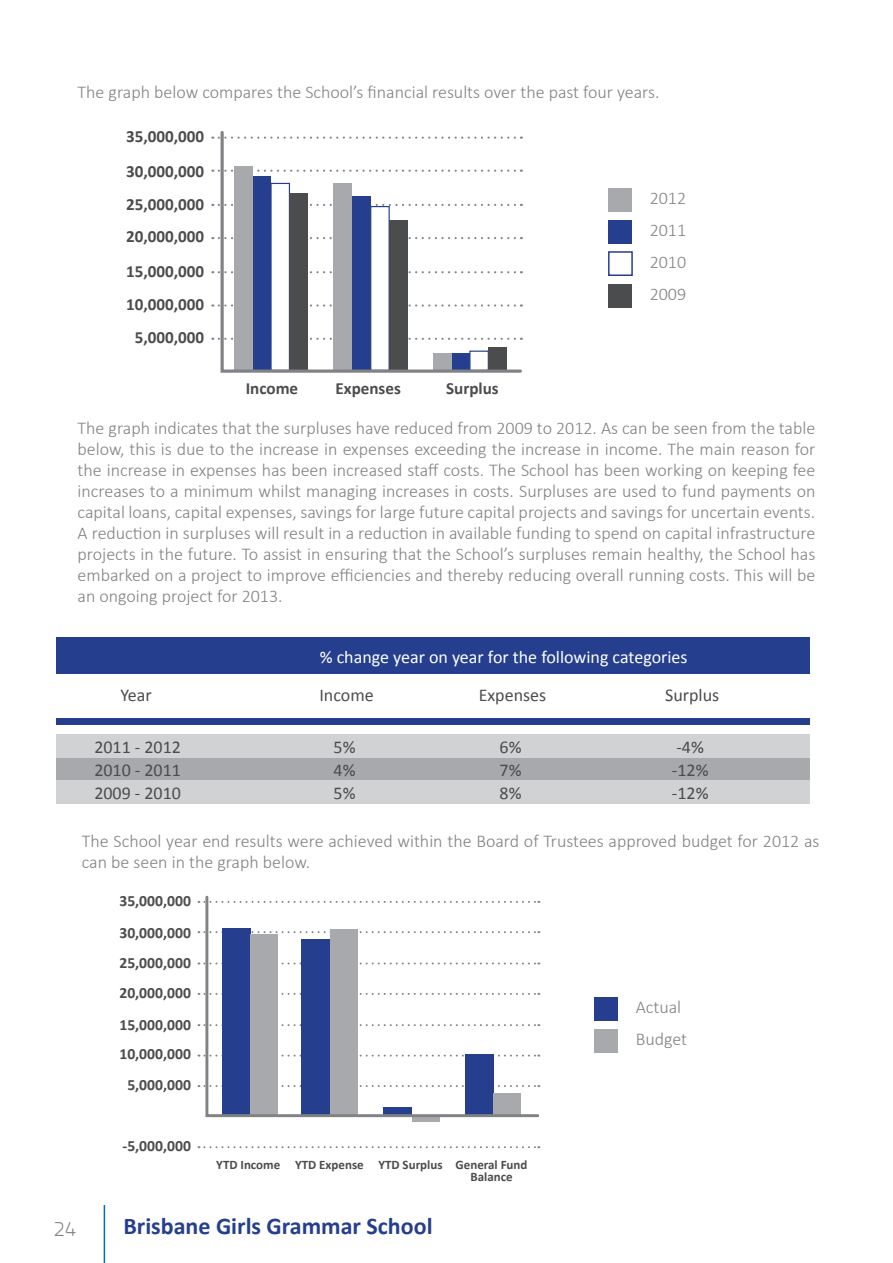
<style>
.page{position:relative;width:893px;height:1263px;background:#fff}
.page>*{position:absolute;margin:0;border:0;box-sizing:border-box;transform-origin:0 0}
.t1{font:700 24px "Calibri";color:#253f8e}
.t2{font:21px "Planer";color:#808285}
.t3{font:300 18px/21px "Calibri";color:#808285;text-align:justify}
.t4{font:18px "Calibri";color:#4b4c4d}
.t5{font:18px "Calibri";color:#fff}
.t6{font:700 17.1px "Calibri";color:#4b4c4d}
.t7{font:700 15.6px "Calibri";color:#4b4c4d}
.t8{font:700 12.9px "Calibri";color:#4b4c4d}
</style>
<div class="page">
<div style="left:609px;top:220px;width:23px;height:23px;background:#253f8e"></div>
<div style="left:608px;top:251px;width:25px;height:25px;background:#fff;border:2px solid #253f8e"></div>
<div style="left:609px;top:284px;width:23px;height:23px;background:#4b4c4d"></div>
<div style="left:609px;top:188px;width:23px;height:23px;background:#a8a9ad"></div>
<svg style="left:219px;top:131px;width:304px;height:242px"></svg>
<div style="left:57px;top:637px;width:753px;height:88px;background:#253f8e"></div>
<div style="left:57px;top:674px;width:753px;height:43px;background:#fff"></div>
<div style="left:57px;top:734px;width:753px;height:24px;background:#d1d2d4"></div>
<div style="left:57px;top:758px;width:753px;height:24px;background:#a8a9ad"></div>
<div style="left:57px;top:780px;width:753px;height:24px;background:#d1d2d4"></div>
<div style="left:595px;top:1029px;width:23px;height:23px;background:#a8a9ad"></div>
<div style="left:595px;top:997px;width:23px;height:23px;background:#253f8e"></div>
<div style="left:412px;top:1115px;width:28px;height:6px;background:#a8a9ad"></div>
<svg style="left:198px;top:1146px;width:341px;height:2px"></svg>
<svg style="left:204px;top:895px;width:337px;height:223px"></svg>
<hr style="left:104px;top:1205px;width:1px;height:58px;background:#006eb9">
<p class="t3" style="left:78px;top:82px;width:583px">The graph below compares the School’s financial results over the past four years.</p>
<p class="t6" style="left:126px;top:126px;width:80px">35,000,000</p>
<p class="t6" style="left:126px;top:161px;width:80px">30,000,000</p>
<p class="t6" style="left:126px;top:193px;width:80px">25,000,000</p>
<p class="t6" style="left:126px;top:226px;width:80px">20,000,000</p>
<p class="t6" style="left:126px;top:261px;width:80px">15,000,000</p>
<p class="t6" style="left:126px;top:293px;width:80px">10,000,000</p>
<p class="t6" style="left:135px;top:327px;width:71px">5,000,000</p>
<p class="t6" style="left:246px;top:378px;width:54px">Income</p>
<p class="t6" style="left:335px;top:378px;width:67px">Expenses</p>
<p class="t6" style="left:446px;top:378px;width:54px">Surplus</p>
<p class="t3" style="left:650px;top:188px;width:38px">2012</p>
<p class="t3" style="left:650px;top:220px;width:38px">2011</p>
<p class="t3" style="left:650px;top:252px;width:38px">2010</p>
<p class="t3" style="left:650px;top:283px;width:38px">2009</p>
<p class="t3" style="left:78px;top:417px;width:739px">The graph indicates that the surpluses have reduced from 2009 to 2012. As can be seen from the table below, this is due to the increase in expenses exceeding the increase in income. The main reason for the increase in expenses has been increased staff costs. The School has been working on keeping fee increases to a minimum whilst managing increases in costs. Surpluses are used to fund payments on capital loans, capital expenses, savings for large future capital projects and savings for uncertain events.<br>A reduction in surpluses will result in a reduction in available funding to spend on capital infrastructure projects in the future. To assist in ensuring that the School’s surpluses remain healthy, the School has embarked on a project to improve efficiencies and thereby reducing overall running costs. This will be an ongoing project for 2013.</p>
<p class="t5" style="left:320px;top:646px;width:369px">% change year on year for the following categories</p>
<p class="t4" style="left:665px;top:684px;width:56px">Surplus</p>
<p class="t4" style="left:676px;top:736px;width:29px">-4%</p>
<p class="t4" style="left:672px;top:759px;width:38px">-12%</p>
<p class="t4" style="left:672px;top:782px;width:38px">-12%</p>
<p class="t3" style="left:82px;top:830px;width:739px">The School year end results were achieved within the Board of Trustees approved budget for 2012 as can be seen in the graph below.</p>
<p class="t4" style="left:120px;top:683px;width:33px">Year</p>
<p class="t4" style="left:319px;top:684px;width:56px">Income</p>
<p class="t4" style="left:479px;top:684px;width:69px">Expenses</p>
<p class="t4" style="left:499px;top:736px;width:23px">6%</p>
<p class="t4" style="left:499px;top:759px;width:23px">7%</p>
<p class="t4" style="left:499px;top:782px;width:23px">8%</p>
<p class="t4" style="left:94px;top:736px;width:88px">2011 - 2012</p>
<p class="t4" style="left:334px;top:736px;width:23px">5%</p>
<p class="t4" style="left:94px;top:759px;width:88px">2010 - 2011</p>
<p class="t4" style="left:334px;top:759px;width:23px">4%</p>
<p class="t4" style="left:94px;top:782px;width:88px">2009 - 2010</p>
<p class="t4" style="left:334px;top:782px;width:23px">5%</p>
<p class="t7" style="left:119px;top:891px;width:73px">35,000,000</p>
<p class="t7" style="left:119px;top:923px;width:73px">30,000,000</p>
<p class="t7" style="left:119px;top:953px;width:73px">25,000,000</p>
<p class="t7" style="left:119px;top:983px;width:73px">20,000,000</p>
<p class="t7" style="left:119px;top:1015px;width:73px">15,000,000</p>
<p class="t7" style="left:119px;top:1044px;width:73px">10,000,000</p>
<p class="t7" style="left:127px;top:1075px;width:65px">5,000,000</p>
<p class="t7" style="left:123px;top:1136px;width:70px">-5,000,000</p>
<p class="t8" style="left:216px;top:1156px;width:66px">YTD Income</p>
<p class="t8" style="left:295px;top:1156px;width:70px">YTD Expense</p>
<p class="t8" style="left:378px;top:1156px;width:66px">YTD Surplus</p>
<p class="t8" style="left:456px;top:1156px;width:73px">General Fund</p>
<p class="t8" style="left:470px;top:1168px;width:44px">Balance</p>
<p class="t2" style="left:54px;top:1217px;width:25px">24</p>
<h1 class="t1" style="left:123px;top:1211px;width:311px">Brisbane Girls Grammar School</h1>
<p class="t3" style="left:636px;top:996px;width:47px">Actual</p>
<p class="t3" style="left:636px;top:1028px;width:53px">Budget</p>
</div>
